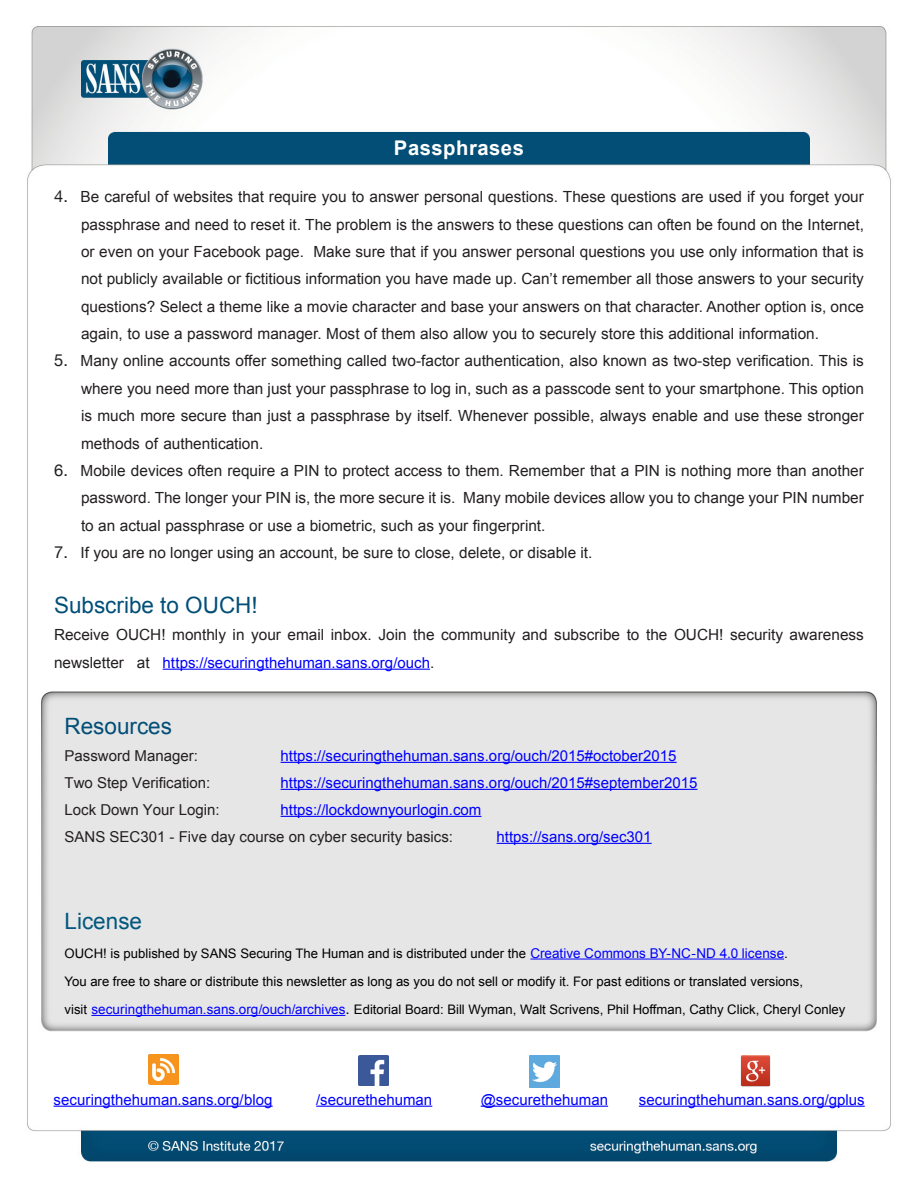
<style>
.page{position:relative;width:918px;height:1188px;background:#fff}
.page>*{position:absolute;margin:0;border:0;box-sizing:border-box;transform-origin:0 0}
.MainText{font:22.5px "Arial";color:#024e77}
.t1{font:22.5px "Arial";color:#01577d}
.t2{font:700 20.25px "Arial";letter-spacing:.025em;color:#fff}
.t3{font:16.5px "Helvetica Neue";color:#231f20}
.MainText-2{font:15.3px/27.3px "Arial";color:#231f20}
.MainText-3{font:15.3px "Arial";color:#000}
.MainText-4{font:15px "Arial";color:#00f}
.t4{font:15px "Arial";color:#231f20}
.MainText-5{font:13.5px "Arial";color:#00f}
.MainText-6{font:13.2px "Arial";color:#000}
.s1{font-size:15.3px;color:#231f20}
.s2{font-size:13.5px;color:#00f}
.s3{font-size:13.5px}
.s4{font-size:13.2px;color:#000}
</style>
<div class="page">
<img style="left:27px;top:26px;width:864px;height:1136px">
<hr style="left:163px;top:669px;width:267px;height:1px;background:#00f">
<hr style="left:281px;top:762px;width:396px;height:1px;background:#00f">
<hr style="left:281px;top:789px;width:417px;height:1px;background:#00f">
<hr style="left:281px;top:816px;width:200px;height:1px;background:#00f">
<hr style="left:497px;top:843px;width:155px;height:1px;background:#00f">
<hr style="left:530px;top:959px;width:254px;height:1px;background:#00f">
<hr style="left:91px;top:1015px;width:254px;height:1px;background:#00f">
<img style="left:148px;top:1054px;width:30px;height:30px">
<hr style="left:54px;top:1106px;width:219px;height:1px;background:#00f">
<img style="left:359px;top:1055px;width:30px;height:30px">
<hr style="left:316px;top:1106px;width:116px;height:1px;background:#00f">
<img style="left:530px;top:1055px;width:30px;height:32px">
<hr style="left:481px;top:1106px;width:127px;height:1px;background:#00f">
<img style="left:741px;top:1054px;width:30px;height:32px">
<hr style="left:639px;top:1106px;width:226px;height:1px;background:#00f">
<p class="t3" style="left:54px;top:184px;width:16px">4.</p>
<p class="t3" style="left:54px;top:349px;width:16px">5.</p>
<p class="t3" style="left:54px;top:458px;width:16px">6.</p>
<h2 class="t2" style="left:394px;top:134px;width:132px">Passphrases</h2>
<p class="MainText-2" style="left:81px;top:183px;width:785px">Be careful of websites that require you to answer personal questions. These questions are used if you forget your</p>
<p class="MainText-2" style="left:81px;top:211px;width:784px;text-align:right">passphrase and need to reset .i t The problem is the answers to these questions can often be found on the Internet,<br>Make sure that if you answer personal questions you use only information that is</p>
<p class="MainText-2" style="left:81px;top:238px;width:784px">or even on your Facebook page.<br>not publicly available or fictitious information you have made up. Can t’ remember all those answers to your security questions? Select a theme like a movie character and base your answers on that character. Another option is, once again to, use a password manager. Most of them also allow you to securely store this additional information.</p>
<p class="MainText-2" style="left:81px;top:348px;width:785px">Many online accounts offer something called two-factor authentication, also known as two-step verification. This is</p>
<p class="MainText-2" style="left:81px;top:375px;width:784px;text-align:justify">where you need more than just your passphrase to log in, such as a passcode sent to your smartphone. This option is much more secure than just a passphrase by itself. Whenever possible, always enable and use these stronger methods of authentication.</p>
<p class="MainText-2" style="left:81px;top:457px;width:785px">Mobile devices often require a PIN to protect access to them. Remember that a PIN is nothing more than another</p>
<p class="MainText-2" style="left:81px;top:484px;width:466px">password. The longer your PIN is, the more secure isit .<br>to an actual passphrase or use a biometric, such as your fingerprint.</p>
<p class="MainText-2" style="left:81px;top:539px;width:513px">If you are no longer using an account, be sure to close, delete, or disable .i t</p>
<p class="MainText-2" style="left:463px;top:484px;width:402px">Many mobile devices allow you to change your PIN number</p>
<p class="t3" style="left:54px;top:540px;width:16px">7.</p>
<p class="MainText" style="left:54px;top:590px;width:205px">Subscribe to OUCH!</p>
<p class="MainText-2" style="left:54px;top:621px;width:811px">Receive OUCH! monthly in your email inbox. Join the community and subscribe to the OUCH! security awareness</p>
<p class="MainText-4" style="left:163px;top:653px;width:273px">https://securingthehuman.sans.org/ouch<span class="s1">.</span></p>
<p class="MainText-2" style="left:54px;top:649px;width:72px">newsletter</p>
<p class="MainText-2" style="left:137px;top:649px;width:14px">at</p>
<p class="MainText" style="left:65px;top:711px;width:109px">Resources</p>
<p class="t4" style="left:65px;top:746px;width:135px">Password Manager:</p>
<p class="MainText-4" style="left:281px;top:746px;width:398px">https://securingthehuman.sans.org/ouch/2015#october2015</p>
<p class="t4" style="left:65px;top:773px;width:147px">Two Step Verification:</p>
<p class="MainText-4" style="left:281px;top:773px;width:418px">https://securingthehuman.sans.org/ouch/2015#september2015</p>
<p class="t4" style="left:65px;top:800px;width:157px">Lock Down Your Login:</p>
<p class="MainText-4" style="left:281px;top:800px;width:202px">https://lockdownyourlogin.com</p>
<p class="t4" style="left:65px;top:827px;width:390px">SANS SEC301 - Five day course on cyber security basics:</p>
<p class="MainText-4" style="left:497px;top:827px;width:157px">https://sans.org/sec301</p>
<p class="t1" style="left:65px;top:907px;width:79px">License</p>
<p class="MainText-6" style="left:65px;top:944px;width:725px">OUCH! is published by SANS Securing The Human and is distributed under the <span class="s2">Creative Commons BY-NC-ND 4.0 license</span><span class="s3">.</span></p>
<p class="MainText-6" style="left:65px;top:973px;width:740px">You are free to share or distribute this newsletter as long as you do not sell or modify .i t For past editions or translated versions,</p>
<p class="MainText-6" style="left:354px;top:1001px;width:493px">Editorial Board: Bill Wyman, Walt Scrivens, Phil Hoffman, Cathy Click, Cheryl Conley</p>
<p class="MainText-5" style="left:65px;top:1000px;width:283px"><span class="s4">visit</span> securingthehuman.sans.org/ouch/archives</p>
<p class="MainText-3" style="left:345px;top:999px;width:6px">.</p>
<p class="MainText-4" style="left:54px;top:1090px;width:221px">securingthehuman.sans.org/blog</p>
<p class="MainText-4" style="left:316px;top:1090px;width:118px">/securethehuman</p>
<p class="MainText-4" style="left:481px;top:1090px;width:129px">@securethehuman</p>
<p class="MainText-4" style="left:639px;top:1090px;width:227px">securingthehuman.sans.org/gplus</p>
</div>
